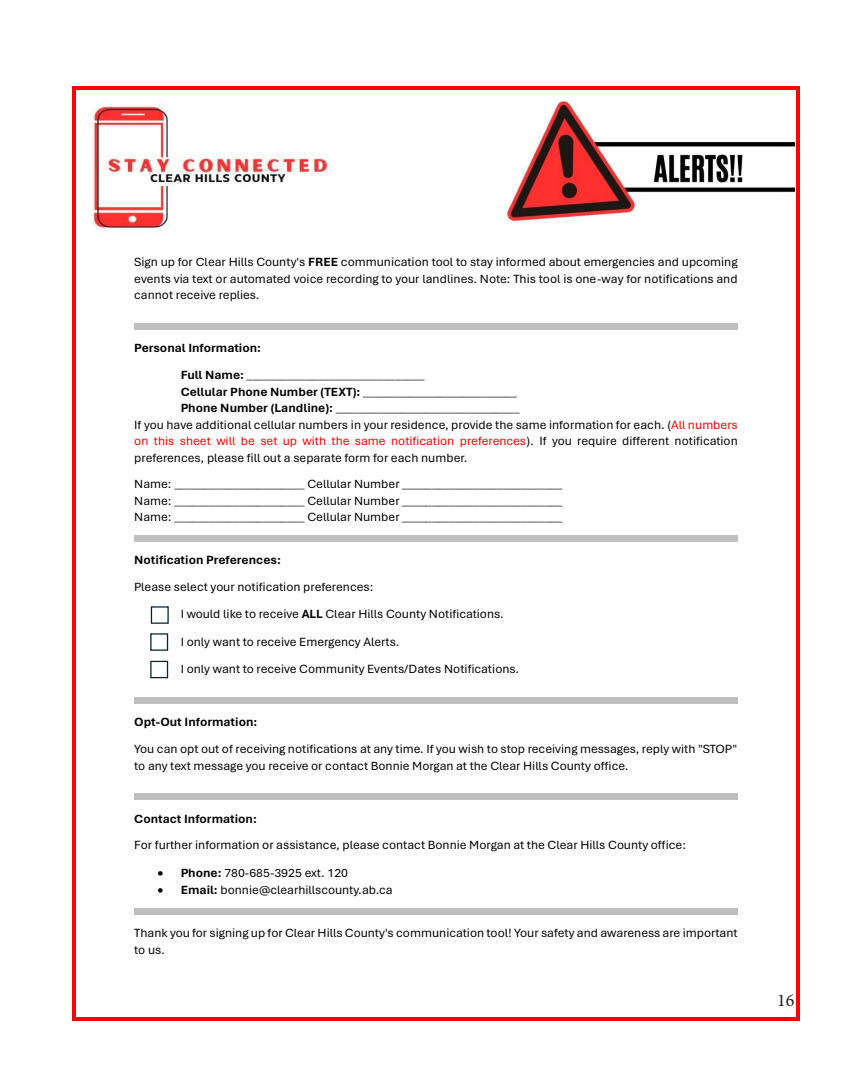
<style>
.page{position:relative;width:868px;height:1089px;background:#fff}
.page>*{position:absolute;margin:0;border:0;box-sizing:border-box;transform-origin:0 0}
.t1{font:18px "Minion Pro";color:#231f20}
.t2{font:12.45px/16.5px "Aptos";color:#000;text-align:justify}
.t3{font:700 12.45px/26.7px "Aptos";color:#000}
.t4{font:12.45px "Aptos";color:#f00}
.s1{font-weight:700}
.s2{color:#f00}
.s3{color:#000}
</style>
<div class="page">
<img style="left:92px;top:106px;width:236px;height:126px">
<div style="left:134px;top:323px;width:603px;height:6px;background:#bfbfbf"></div>
<div style="left:134px;top:535px;width:603px;height:6px;background:#bfbfbf"></div>
<div style="left:134px;top:697px;width:603px;height:6px;background:#bfbfbf"></div>
<div style="left:134px;top:793px;width:603px;height:7px;background:#bfbfbf"></div>
<div style="left:134px;top:908px;width:603px;height:6px;background:#bfbfbf"></div>
<div style="left:151px;top:606px;width:18px;height:18px;border:1px solid #042433"></div>
<div style="left:150px;top:633px;width:18px;height:17px;border:1px solid #042433"></div>
<div style="left:150px;top:660px;width:18px;height:18px;border:1px solid #042433"></div>
<img style="left:505px;top:101px;width:289px;height:121px">
<svg style="left:72px;top:86px;width:4px;height:4px"></svg>
<hr style="left:76px;top:86px;width:720px;height:4px;background:#f00">
<svg style="left:796px;top:86px;width:3px;height:4px"></svg>
<hr style="left:72px;top:90px;width:4px;height:927px;background:#f00">
<hr style="left:796px;top:90px;width:3px;height:927px;background:#f00">
<svg style="left:72px;top:1017px;width:4px;height:3px"></svg>
<hr style="left:76px;top:1017px;width:720px;height:3px;background:#f00">
<p class="t2" style="left:134px;top:253px;width:604px">Sign up for Clear Hills County's <span class="s1">FREE</span> communication tool to stay informed about emergencies and upcoming events via text or automated voice recording to your landlines. Note: This tool is one-way for notifications and cannot receive replies.</p>
<p class="t3" style="left:181px;top:334px;width:245px;text-indent:-46px">Personal Information:<br>Full Name: ______________________________</p>
<p class="t3" style="left:181px;top:377px;width:338px">Cellular Phone Number (TEXT): __________________________</p>
<p class="t3" style="left:181px;top:394px;width:340px">Phone Number (Landline): _______________________________</p>
<p class="t2" style="left:134px;top:416px;width:605px">If you have additional cellular numbers in your residence, provide the same information for each. (<span class="s2">All numbers</span></p>
<p class="t4" style="left:134px;top:432px;width:605px">on this sheet will be set up with the same notification preferences<span class="s3">). If you require different notification</span></p>
<p class="t2" style="left:134px;top:449px;width:334px">preferences, please fill out a separate form for each number.</p>
<p class="t2" style="left:134px;top:475px;width:429px">Name: ______________________ Cellular Number ___________________________ Name: ______________________ Cellular Number ___________________________ Name: ______________________ Cellular Number ___________________________</p>
<p class="t3" style="left:134px;top:546px;width:148px">Notification Preferences:</p>
<p class="t2" style="left:134px;top:578px;width:240px">Please select your notification preferences:</p>
<p class="t2" style="left:157px;top:605px;width:348px">• I would like to receive <span class="s1">ALL</span> Clear Hills County Notifications.</p>
<p class="t2" style="left:157px;top:633px;width:243px">• I only want to receive Emergency Alerts.</p>
<p class="t2" style="left:157px;top:660px;width:363px">• I only want to receive Community Events/Dates Notifications.</p>
<p class="t3" style="left:134px;top:708px;width:124px">Opt-Out Information:</p>
<p class="t2" style="left:134px;top:740px;width:604px">You can opt out of receiving notifications at any time. If you wish to stop receiving messages, reply with "STOP" to any text message you receive or contact Bonnie Morgan at the Clear Hills County office.</p>
<p class="t3" style="left:134px;top:805px;width:124px">Contact Information:</p>
<p class="t2" style="left:134px;top:836px;width:553px">For further information or assistance, please contact Bonnie Morgan at the Clear Hills County office:</p>
<p class="t2" style="left:157px;top:864px;width:192px">• <span class="s1">Phone:</span> 780-685-3925 ext. 120</p>
<p class="t2" style="left:157px;top:881px;width:236px">• <span class="s1">Email:</span> bonnie@clearhillscounty.ab.ca</p>
<p class="t2" style="left:134px;top:924px;width:604px">Thank you for signing up for Clear Hills County's communication tool! Your safety and awareness are important to us.</p>
<h1 class="t1" style="left:777px;top:987px;width:19px">16</h1>
</div>
